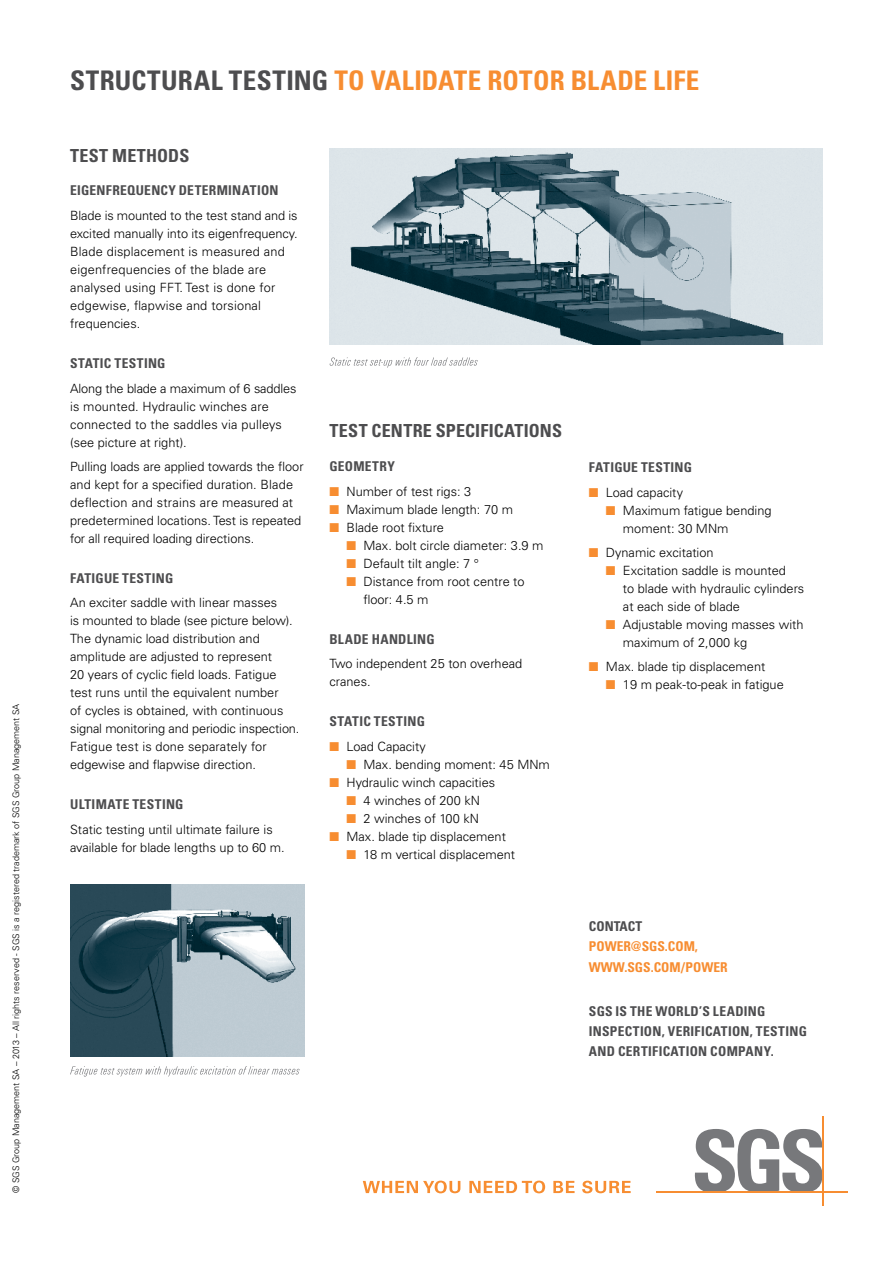
<style>
.page{position:relative;width:893px;height:1263px;background:#fff}
.page>*{position:absolute;margin:0;border:0;box-sizing:border-box;transform-origin:0 0}
.t1{font:700 condensed 27px "Univers LT Std";letter-spacing:.015em;color:#f78d31}
.t2{font:700 condensed 18px "Univers LT Std";letter-spacing:.01em;color:#4d4d4f}
.t3{font:700 condensed 13.5px "Univers LT Std";letter-spacing:.02em;color:#4d4d4f}
.t4{font:700 condensed 13.5px "Univers LT Std";color:#f78d31}
.t5{font:300 12.75px/18px "Univers LT Std";color:#000}
.t6{font:300 9px "Univers LT Std";color:#000}
.s1{color:#4d4d4f}
.s2{color:#f78d31}
</style>
<div class="page">
<img style="left:330px;top:149px;width:493px;height:195px">
<img style="left:70px;top:884px;width:234px;height:172px">
<svg style="left:70px;top:1066px;width:229px;height:10px"></svg>
<svg style="left:330px;top:357px;width:148px;height:11px"></svg>
<svg style="left:363px;top:1180px;width:97px;height:13px"></svg>
<svg style="left:469px;top:1180px;width:76px;height:13px"></svg>
<svg style="left:553px;top:1181px;width:22px;height:12px"></svg>
<svg style="left:582px;top:1181px;width:49px;height:12px"></svg>
<svg style="left:694px;top:1129px;width:128px;height:63px"></svg>
<hr style="left:656px;top:1192px;width:191px;height:1px;background:#f78d31">
<hr style="left:822px;top:1116px;width:1px;height:90px;background:#f78d31">
<p class="t6" style="left:11px;top:1193px;width:490px;rotate:-90deg">© SGS Group Management SA – 2013 – All rights reserved - SGS is a registered trademark of SGS Group Management SA</p>
<h1 class="t1" style="left:70px;top:64px;width:631px"><span class="s1">STRUCTURAL TESTING</span> TO VALIDATE ROTOR BLADE LIFE</h1>
<h2 class="t2" style="left:70px;top:144px;width:119px">TEST METHODS</h2>
<p class="t3" style="left:70px;top:182px;width:15px">EIGENFR</p>
<p class="t3" style="left:120px;top:182px;width:25px">EQUENCY</p>
<p class="t3" style="left:179px;top:182px;width:9px">DETER</p>
<p class="t3" style="left:217px;top:182px;width:20px">MINATION</p>
<p class="t5" style="left:70px;top:207px;width:229px">Blade is mounted to the test stand and is excited manually into its eigenfrequency.<br>Blade displacement is measured and eigenfrequencies of the blade are analysed using FFT. Test is done for edgewise, flapwise and torsional frequencies.</p>
<p class="t3" style="left:70px;top:355px;width:8px">STATIC</p>
<p class="t3" style="left:114px;top:355px;width:31px">TESTING</p>
<p class="t5" style="left:70px;top:379px;width:228px">Along the blade a maximum of 6 saddles is mounted. Hydraulic winches are connected to the saddles via pulleys (see picture at right).</p>
<p class="t5" style="left:70px;top:457px;width:235px">Pulling loads are applied towards the floor and kept for a specified duration. Blade deflection and strains are measured at predetermined locations. Test is repeated for all required loading directions.</p>
<p class="t3" style="left:70px;top:569px;width:15px">FATIGUE</p>
<p class="t3" style="left:122px;top:569px;width:31px">TESTING</p>
<p class="t5" style="left:70px;top:594px;width:231px">An exciter saddle with linear masses<br>is mounted to blade (see picture below).<br>The dynamic load distribution and amplitude are adjusted to represent<br>20 years of cyclic field loads. Fatigue test runs until the equivalent number<br>of cycles is obtained, with continuous signal monitoring and periodic inspection.<br>Fatigue test is done separately for edgewise and flapwise direction.</p>
<p class="t3" style="left:70px;top:796px;width:46px">ULTIMATE</p>
<p class="t3" style="left:132px;top:796px;width:31px">TESTING</p>
<p class="t5" style="left:70px;top:820px;width:216px">Static testing until ultimate failure is available for blade lengths up to 60 m.</p>
<h2 class="t2" style="left:330px;top:420px;width:233px">TEST CENTRE SPECIFICATIONS</h2>
<p class="t3" style="left:330px;top:458px;width:44px">GEOMETRY</p>
<p class="t5" style="left:330px;top:482px;width:143px"><span class="s2">■</span> Number of test rigs: 3</p>
<p class="t5" style="left:330px;top:500px;width:185px"><span class="s2">■</span> Maximum blade length: 70 m</p>
<p class="t5" style="left:330px;top:518px;width:116px"><span class="s2">■</span> Blade root fixture</p>
<p class="t5" style="left:347px;top:536px;width:198px"><span class="s2">■</span> Max. bolt circle diameter: 3.9 m</p>
<p class="t5" style="left:347px;top:554px;width:134px"><span class="s2">■</span> Default tilt angle: 7 °</p>
<p class="t5" style="left:364px;top:572px;width:163px;text-indent:-17px"><span class="s2">■</span> Distance from root centre to floor: 4.5 m</p>
<p class="t3" style="left:330px;top:630px;width:17px">BLADE</p>
<p class="t3" style="left:372px;top:630px;width:9px">HANDLING</p>
<p class="t5" style="left:330px;top:655px;width:194px">Two independent 25 ton overhead cranes.</p>
<p class="t3" style="left:330px;top:713px;width:8px">STATIC</p>
<p class="t3" style="left:374px;top:713px;width:31px">TESTING</p>
<p class="t5" style="left:330px;top:737px;width:98px"><span class="s2">■</span> Load Capacity</p>
<p class="t5" style="left:347px;top:755px;width:205px"><span class="s2">■</span> Max. bending moment: 45 MNm</p>
<p class="t5" style="left:330px;top:773px;width:167px"><span class="s2">■</span> Hydraulic winch capacities</p>
<p class="t5" style="left:347px;top:791px;width:135px"><span class="s2">■</span> 4 winches of 200 kN</p>
<p class="t5" style="left:347px;top:809px;width:134px"><span class="s2">■</span> 2 winches of 100 kN</p>
<p class="t5" style="left:330px;top:827px;width:178px"><span class="s2">■</span> Max. blade tip displacement</p>
<p class="t5" style="left:347px;top:845px;width:170px"><span class="s2">■</span> 18 m vertical displacement</p>
<p class="t3" style="left:589px;top:459px;width:15px">FATIGUE</p>
<p class="t3" style="left:641px;top:459px;width:31px">TESTING</p>
<p class="t5" style="left:589px;top:483px;width:96px"><span class="s2">■</span> Load capacity</p>
<p class="t5" style="left:623px;top:501px;width:150px;text-indent:-17px"><span class="s2">■</span> Maximum fatigue bending moment: 30 MNm</p>
<p class="t5" style="left:589px;top:543px;width:126px"><span class="s2">■</span> Dynamic excitation</p>
<p class="t5" style="left:623px;top:561px;width:183px;text-indent:-17px"><span class="s2">■</span> Excitation saddle is mounted<br>to blade with hydraulic cylinders at each side of blade</p>
<p class="t5" style="left:623px;top:615px;width:182px;text-indent:-17px"><span class="s2">■</span> Adjustable moving masses with maximum of 2,000 kg</p>
<p class="t5" style="left:589px;top:657px;width:178px"><span class="s2">■</span> Max. blade tip displacement</p>
<p class="t5" style="left:606px;top:675px;width:179px"><span class="s2">■</span> 19 m peak-to-peak in fatigue</p>
<p class="t3" style="left:589px;top:918px;width:9px">CONTACT</p>
<p class="t4" style="left:589px;top:938px;width:10px">POWER</p>
<p class="t4" style="left:631px;top:938px;width:68px">@SGS.COM,</p>
<p class="t4" style="left:589px;top:958px;width:14px">WWW</p>
<p class="t4" style="left:624px;top:958px;width:69px">.SGS.COM/ POWER</p>
<p class="t3" style="left:589px;top:1003px;width:50px">SGS IS THE</p>
<p class="t3" style="left:655px;top:1003px;width:10px">WORLD</p>
<p class="t3" style="left:699px;top:1003px;width:22px">’S LEADING</p>
<p class="t3" style="left:589px;top:1023px;width:30px">INSPECTION</p>
<p class="t3" style="left:662px;top:1023px;width:14px">, VERIFICATION</p>
<p class="t3" style="left:750px;top:1023px;width:37px">, TESTING</p>
<p class="t3" style="left:589px;top:1043px;width:10px">AND</p>
<p class="t3" style="left:618px;top:1043px;width:8px">CERTIFICATION</p>
<p class="t3" style="left:710px;top:1043px;width:37px">COMPANY</p>
<p class="t3" style="left:771px;top:1043px;width:4px">.</p>
</div>
